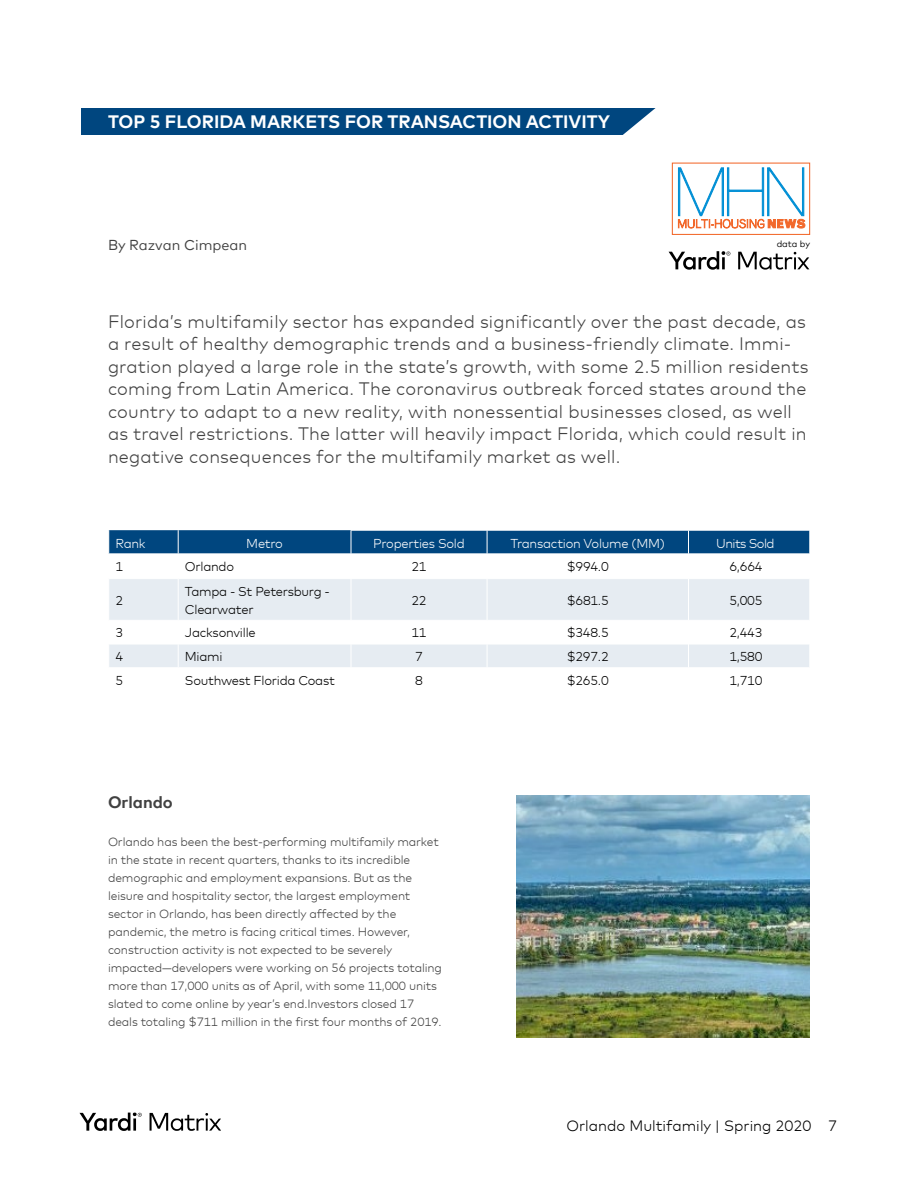
<style>
.page{position:relative;width:918px;height:1188px;background:#fff}
.page>*{position:absolute;margin:0;border:0;box-sizing:border-box;transform-origin:0 0}
.t1{font:300 18px/22.5px "Mark Offc Pro";letter-spacing:.01em;color:#414141}
.t2{font:700 18px "Mark Offc Pro";color:#fff}
.t3{font:700 16.5px "Mark Offc Pro";color:#414141}
.t4{font:300 15px "Mark Offc Pro";color:#000}
.t5{font:14.4px "Mark Offc Pro";color:#414141}
.t6{font:300 12.9px/18px "Mark Offc Pro";letter-spacing:-.02em;color:#000}
.t7{font:300 12.9px "Mark Offc Pro";letter-spacing:-.02em;color:#fff}
.t8{font:300 12.9px "Mark Offc Pro";letter-spacing:-.045em;color:#fff}
.t9{font:300 12px/18px "Mark Offc Pro";letter-spacing:-.01em;color:#414141}
.t10{font:9px "Mark Offc Pro";color:#000}
</style>
<div class="page">
<svg style="left:80px;top:1112px;width:62px;height:19px"></svg>
<svg style="left:150px;top:1113px;width:71px;height:18px"></svg>
<svg style="left:669px;top:251px;width:61px;height:19px"></svg>
<svg style="left:738px;top:252px;width:71px;height:18px"></svg>
<div style="left:672px;top:163px;width:138px;height:72px;border:1px solid #f2682b"></div>
<svg style="left:678px;top:167px;width:127px;height:62px"></svg>
<svg style="left:109px;top:579px;width:700px;height:88px;fill:#e6ecf2"></svg>
<hr style="left:178px;top:620px;width:173px;height:1px;background:#fff">
<hr style="left:351px;top:620px;width:136px;height:1px;background:#fff">
<hr style="left:178px;top:644px;width:173px;height:1px;background:#fff">
<hr style="left:351px;top:644px;width:136px;height:1px;background:#fff">
<hr style="left:351px;top:579px;width:1px;height:41px;background:#fff">
<svg style="left:351px;top:621px;width:1px;height:46px"></svg>
<hr style="left:487px;top:579px;width:1px;height:41px;background:#fff">
<hr style="left:487px;top:620px;width:201px;height:1px;background:#fff">
<hr style="left:487px;top:644px;width:201px;height:1px;background:#fff">
<hr style="left:689px;top:644px;width:121px;height:1px;background:#fff">
<svg style="left:487px;top:621px;width:1px;height:46px"></svg>
<hr style="left:689px;top:620px;width:121px;height:1px;background:#fff">
<hr style="left:178px;top:579px;width:1px;height:41px;background:#fff">
<hr style="left:109px;top:620px;width:69px;height:1px;background:#fff">
<hr style="left:109px;top:644px;width:69px;height:1px;background:#fff">
<svg style="left:178px;top:621px;width:1px;height:46px"></svg>
<svg style="left:108px;top:530px;width:702px;height:24px;background:#0f5186"></svg>
<hr style="left:688px;top:579px;width:1px;height:41px;background:#fff">
<svg style="left:688px;top:620px;width:1px;height:47px"></svg>
<img style="left:516px;top:796px;width:294px;height:242px">
<div style="left:81px;top:108px;width:575px;height:27px;background:#00467f"></div>
<h1 class="t2" style="left:108px;top:108px;width:504px">TOP 5 FLORIDA MARKETS FOR TRANSACTION ACTIVITY</h1>
<p class="t5" style="left:108px;top:234px;width:141px">By Razvan Cimpean</p>
<p class="t10" style="left:777px;top:237px;width:35px">data by</p>
<p class="t1" style="left:108px;top:309px;width:702px">Florida’s multifamily sector has expanded significantly over the past decade, as a result of healthy demographic trends and a business-friendly climate. Immi&shy;gration played a large role in the state’s growth, with some 2.5 million residents coming from Latin America. The coronavirus outbreak forced states around the country to adapt to a new reality, with nonessential businesses closed, as well as travel restrictions. The latter will heavily impact Florida, which could result in negative consequences for the multifamily market as well.</p>
<p class="t7" style="left:115px;top:534px;width:32px">Rank</p>
<p class="t7" style="left:246px;top:534px;width:38px">Metro</p>
<p class="t7" style="left:373px;top:534px;width:93px">Properties Sold</p>
<p class="t7" style="left:511px;top:534px;width:156px">Transaction Volume (MM)</p>
<p class="t8" style="left:716px;top:534px;width:60px">Units Sold</p>
<p class="t6" style="left:115px;top:557px;width:9px">1</p>
<p class="t6" style="left:185px;top:557px;width:51px">Orlando</p>
<p class="t6" style="left:411px;top:557px;width:17px">21</p>
<p class="t6" style="left:567px;top:557px;width:44px">$994.0</p>
<p class="t6" style="left:729px;top:557px;width:35px">6,664</p>
<p class="t6" style="left:115px;top:590px;width:9px">2</p>
<p class="t6" style="left:185px;top:581px;width:147px">Tampa - St Petersburg -<br>Clearwater</p>
<p class="t6" style="left:411px;top:590px;width:17px">22</p>
<p class="t6" style="left:567px;top:590px;width:44px">$681.5</p>
<p class="t6" style="left:729px;top:590px;width:35px">5,005</p>
<p class="t6" style="left:115px;top:623px;width:9px">3</p>
<p class="t6" style="left:185px;top:623px;width:72px">Jacksonville</p>
<p class="t6" style="left:411px;top:623px;width:17px">11</p>
<p class="t6" style="left:567px;top:623px;width:44px">$348.5</p>
<p class="t6" style="left:729px;top:623px;width:35px">2,443</p>
<p class="t6" style="left:115px;top:646px;width:9px">4</p>
<p class="t6" style="left:185px;top:646px;width:39px">Miami</p>
<p class="t6" style="left:415px;top:646px;width:9px">7</p>
<p class="t6" style="left:567px;top:646px;width:44px">$297.2</p>
<p class="t6" style="left:729px;top:646px;width:35px">1,580</p>
<p class="t6" style="left:115px;top:670px;width:9px">5</p>
<p class="t6" style="left:185px;top:670px;width:152px">Southwest Florida Coast</p>
<p class="t6" style="left:415px;top:670px;width:9px">8</p>
<p class="t6" style="left:567px;top:670px;width:44px">$265.0</p>
<p class="t6" style="left:729px;top:670px;width:35px">1,710</p>
<h2 class="t3" style="left:108px;top:790px;width:66px">Orlando</h2>
<p class="t9" style="left:108px;top:832px;width:336px">Orlando has been the best-performing multifamily market in the state in recent quarters, thanks to its incredible demographic and employment expansions. But as the leisure and hospitality sector, the largest employment sector in Orlando, has been directly affected by the pandemic, the metro is facing critical times. However, construction activity is not expected to be severely impacted—developers were working on 56 projects totaling more than 17,000 units as of April, with some 11,000 units slated to come online by year’s end.Investors closed 17 deals totaling $711 million in the first four months of 2019.</p>
<p class="t4" style="left:567px;top:1115px;width:272px">Orlando Multifamily | Spring 2020 7</p>
</div>
